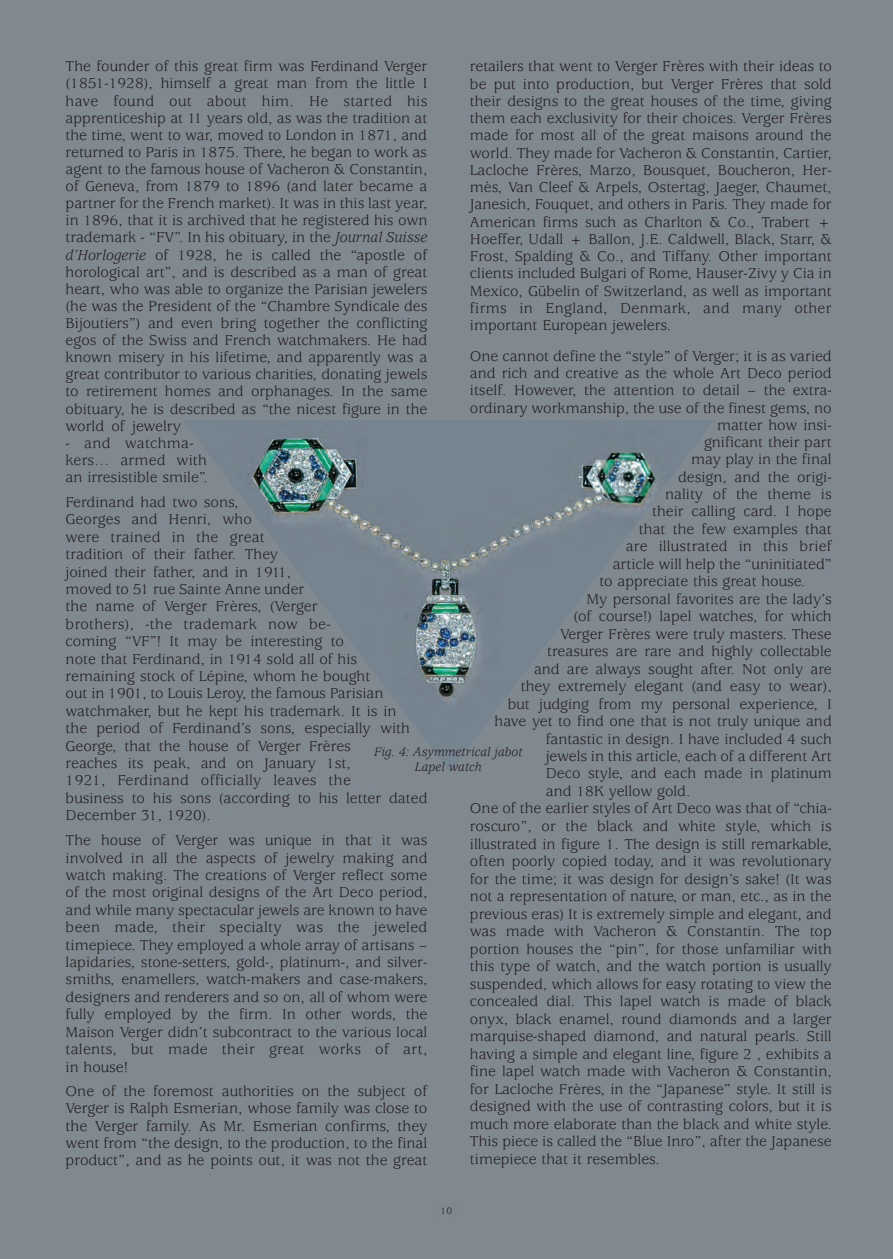
<style>
.page{position:relative;width:893px;height:1259px;background:#808990}
.page>*{position:absolute;margin:0;border:0;box-sizing:border-box;transform-origin:0 0}
.t1{font:15.9px/17.2px "Usherwood";color:#231f20;text-align:justify}
.t2{font:15.75px/17.4px "Usherwood";color:#231f20;text-align:justify}
.t3{font:italic 13.5px/15px "Usherwood";color:#231f20;text-align:center}
.s1{font-style:italic}
.s2{font-size:15.9px}
.s3{font-size:15.75px}
</style>
<div class="page">
<img style="left:218px;top:420px;width:463px;height:324px">
<p class="t2" style="left:66px;top:59px;width:363px">The founder of this great firm was Ferdinand Verger (1851-1928), himself a great man from the little I have found out about him. He started his apprenticeship at 11 years old, as was the tradition at the time, went to war, moved to London in 1871, and returned to Paris in 1875. There, he began to work as agent to the famous house of Vacheron &amp; Constantin, of Geneva, from 1879 to 1896 (and later became a partner for the French market). It was in this last year, in 1896, that it is archived that he registered his own trademark - “FV”. In his obituary, in the <span class="s1">Journal Suisse d’Horlogerie</span> of 1928, he is called the “apostle of horological art”, and is described as a man of great heart, who was able to organize the Parisian jewelers (he was the President of the “Chambre Syndicale des Bijoutiers”) and even bring together the conflicting egos of the Swiss and French watchmakers. He had known misery in his lifetime, and apparently was a great contributor to various charities, donating jewels to retirement homes and orpha nages. In the same obituary, he is described as “the nicest figure in the world of jewelry</p>
<p class="t2" style="left:66px;top:436px;width:144px;text-align:left">- and watch ma - kers… armed with an irre sistible smile”.</p>
<p class="t2" style="left:66px;top:495px;width:363px;text-align:left">Ferdinand had two sons,<br>Georges and Henri, who<br>we re trained in the great<br>tradition of their father. They<br>joined their father, and in 1911,<br>moved to 51 rue Sainte Anne under<br>the name of Verger Frères, (Verger<br>brothers), -the trademark now be -<br>coming “VF”! It may be inte res ting to<br>note that Ferdinand, in 1914 sold all of his remaining stock of Lépine, whom he bought<br>out in 1901, to Louis Leroy, the famous Parisian watchmaker, but he kept his trademark. It is in<br>the period of Ferdinand’s sons, espe cial ly with George, that the house of Verger Frères<br>reaches its peak, and on January 1st,<br>1921, Ferdinand officially leaves the<br>business to his sons (according to his letter dated December 31, 1920).</p>
<p class="t2" style="left:66px;top:833px;width:363px">The house of Verger was unique in that it was involved in all the aspects of jewelry making and watch making. The creations of Verger reflect some of the most original designs of the Art Deco period, and while many spectacular jewels are known to have been made, their specialty was the jeweled timepiece. They employed a whole array of artisans – lapidaries, stone-setters, gold-, platinum-, and silver&shy;smiths, enamellers, watch-makers and case-makers, designers and renderers and so on, all of whom were fully employed by the firm. In other words, the Maison Verger didn’t subcontract to the various local talents, but made their great works of art, in house!</p>
<p class="t2" style="left:66px;top:1084px;width:363px">One of the foremost authorities <span class="s2">on the subject of</span></p>
<p class="t1" style="left:66px;top:1101px;width:363px">Verger is Ralph Esmerian, whose family was close to the Verger family. As Mr. Esmerian confirms, they went from “the design, to the production, to the final product”, and as he points out, it <span class="s3">was not the great</span></p>
<p class="t2" style="left:470px;top:59px;width:363px">retailers that went to Verger Frères with their ideas to be put into production, but Verger Frères that sold their designs to the great houses of the time, giving them each exclusivity for their choices. Verger Frères made for most all of the great maisons around the world. They made for Vacheron &amp; Constantin, Cartier, Lacloche Frères, Marzo, Bousquet, Boucheron, Her - mès, Van Cleef &amp; Arpels, Ostertag, Jaeger, Chaumet, Janesich, Fouquet, and others in Paris. They made for American firms such as Charlton &amp; Co., Trabert + Hoeffer, Udall + Ballon, J.E. Caldwell, Black, Starr, &amp; Frost, Spalding &amp; Co., and Tiffany. Other important clients included Bulgari of Rome, Hauser-Zivy y Cia in Mexico, Gübelin of Swit zerland, as well as important firms in England, Denmark, and many other important European jewelers.</p>
<p class="t2" style="left:470px;top:349px;width:363px">One cannot define the “style” of Verger; it is as varied</p>
<p class="t2" style="left:470px;top:366px;width:363px">and rich and creative as the whole Art Deco period</p>
<p class="t2" style="left:470px;top:383px;width:363px">itself. However, the attention to detail – the ex tra -</p>
<p class="t2" style="left:470px;top:400px;width:363px">ordinary workmanship, the use of the finest gems, no</p>
<p class="t2" style="left:717px;top:418px;width:116px">matter how insi -</p>
<p class="t2" style="left:704px;top:435px;width:129px">gnificant their part</p>
<p class="t2" style="left:691px;top:452px;width:142px">may play in the final</p>
<p class="t2" style="left:678px;top:469px;width:155px">design, and the origi -</p>
<p class="t2" style="left:665px;top:487px;width:168px">nality of the theme is</p>
<p class="t2" style="left:652px;top:504px;width:181px">their calling card. I hope</p>
<p class="t2" style="left:639px;top:522px;width:194px">that the few examples that</p>
<p class="t2" style="left:626px;top:539px;width:207px">are illustrated in this brief</p>
<p class="t2" style="left:613px;top:557px;width:221px">article will help the “uni ni tiated”</p>
<p class="t2" style="left:600px;top:574px;width:207px">to appre ciate this great house.</p>
<p class="t2" style="left:586px;top:591px;width:247px">My personal favorites are the lady’s</p>
<p class="t2" style="left:573px;top:609px;width:260px">(of course!) lapel wat ches, for which</p>
<p class="t2" style="left:560px;top:626px;width:273px">Verger Frères were truly masters. These</p>
<p class="t2" style="left:547px;top:644px;width:286px">trea sures are rare and highly collectable</p>
<p class="t2" style="left:534px;top:661px;width:299px">and are always sought after. Not only are</p>
<p class="t2" style="left:521px;top:679px;width:312px">they extremely elegant (and easy to wear),</p>
<p class="t2" style="left:508px;top:696px;width:325px">but judging from my personal experience, I</p>
<p class="t2" style="left:495px;top:714px;width:339px">have yet to find one that is not truly unique and</p>
<p class="t2" style="left:546px;top:731px;width:287px">fantastic in design. I have included 4 such</p>
<p class="t2" style="left:546px;top:749px;width:287px">jewels in this article, each of a different Art</p>
<p class="t2" style="left:546px;top:766px;width:287px">Deco style, and each made in platinum</p>
<p class="t2" style="left:546px;top:784px;width:146px">and 18K yellow gold.</p>
<p class="t2" style="left:470px;top:801px;width:363px">One of the earlier styles of Art Deco was that of “chia -</p>
<p class="t2" style="left:470px;top:819px;width:363px">roscuro”, or the black and whi te style, which is</p>
<p class="t2" style="left:470px;top:836px;width:363px">illustrated in figure 1. The design is still remarkable,</p>
<p class="t2" style="left:470px;top:854px;width:363px">often poorly copied today, and it was revolutionary</p>
<p class="t2" style="left:470px;top:871px;width:363px">for the time; it was design for design’s sake! (It was</p>
<p class="t2" style="left:470px;top:889px;width:363px">not a representation of nature, or man, etc., as in the</p>
<p class="t2" style="left:470px;top:906px;width:363px">previous eras) It is extremely simple and elegant, and</p>
<p class="t2" style="left:470px;top:924px;width:363px">was made with Vacheron &amp; Constantin. The top</p>
<p class="t2" style="left:470px;top:941px;width:363px">portion houses the “pin”, for those unfamiliar with</p>
<p class="t2" style="left:470px;top:959px;width:363px">this type of watch, and the watch portion is usually</p>
<p class="t2" style="left:470px;top:976px;width:363px">suspended, which allows for easy rotating to view the</p>
<p class="t2" style="left:470px;top:994px;width:363px">concealed dial. This lapel watch is made of black</p>
<p class="t2" style="left:470px;top:1011px;width:363px">onyx, black enamel, round diamonds and a larger</p>
<p class="t2" style="left:470px;top:1029px;width:363px">marquise-shaped diamond, and natural pearls. Still</p>
<p class="t2" style="left:470px;top:1046px;width:363px">having a simple and elegant line, figure 2 , exhibits a</p>
<p class="t2" style="left:470px;top:1064px;width:363px">fine lapel watch made with Vacheron &amp; Constantin,</p>
<p class="t2" style="left:470px;top:1081px;width:363px">for Lacloche Frères, in the “Japanese” style. It still is</p>
<p class="t2" style="left:470px;top:1099px;width:363px">designed with the use of contrasting colors, but it is</p>
<p class="t2" style="left:470px;top:1116px;width:363px">much more elaborate than the black and white style.</p>
<p class="t2" style="left:470px;top:1134px;width:363px">This piece is called the “Blue Inro”, after the Japanese</p>
<p class="t2" style="left:470px;top:1151px;width:191px">timepiece that it resembles.</p>
<p class="t3" style="left:374px;top:745px;width:150px">Fig. 4: Asymmetrical jabot<br>Lapel watch</p>
</div>
